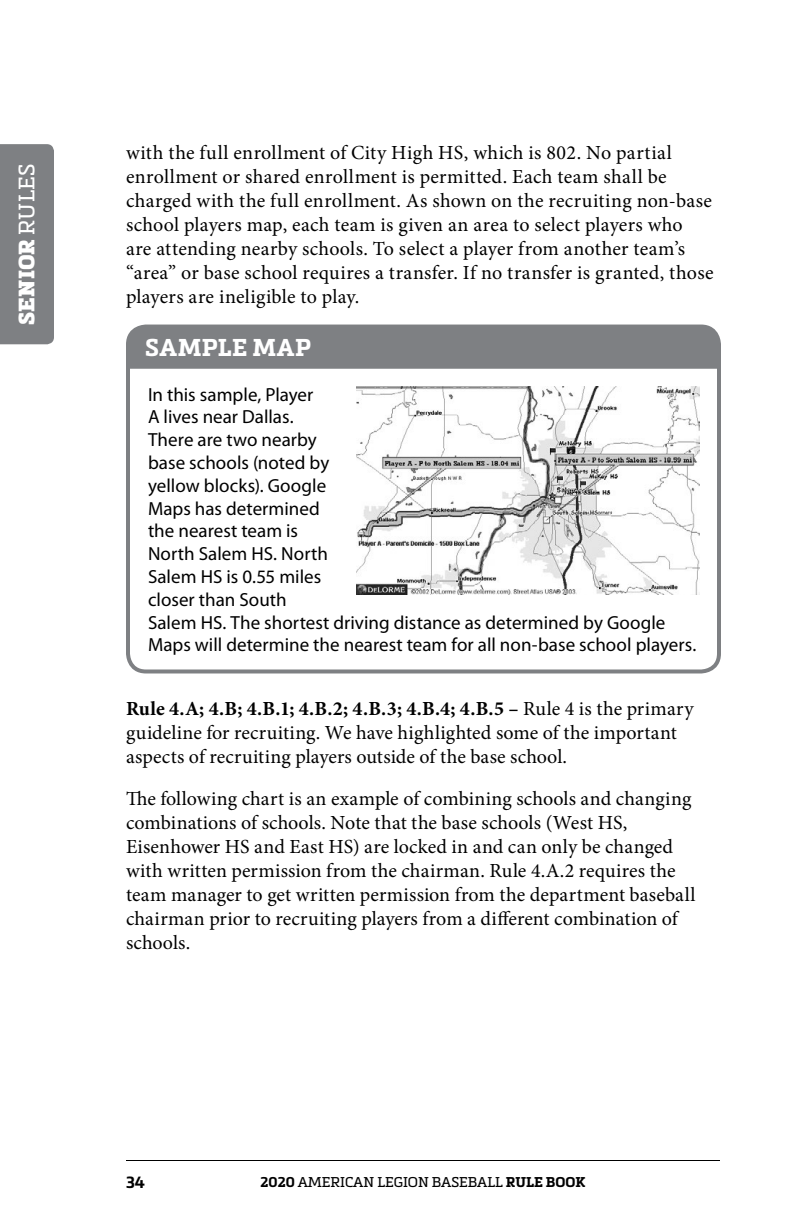
<style>
.page{position:relative;width:792px;height:1224px;background:#fff}
.page>*{position:absolute;margin:0;border:0;box-sizing:border-box;transform-origin:0 0}
.t1{font:700 24px "Metronic Slab Pro";letter-spacing:.025em;color:#fff}
.t2{font:900 22px "Metronic Slab Pro";letter-spacing:.01em;color:#fff}
.Body{font:20px/24px "Minion Pro";letter-spacing:.01em;color:#000}
.t3{font:19px/22.8px "Myriad Pro";color:#000}
.t4{font:700 16px "Metronic Slab Pro";color:#000}
.t5{font:14px "Metronic Slab Pro";color:#000}
.s1{font-weight:400}
.s2{font-weight:700}
</style>
<div class="page">
<hr style="left:126px;top:1160px;width:594px;height:1px;background:#000">
<div style="left:0;top:144px;width:54px;height:200px;background:#7e8083"></div>
<svg style="left:126px;top:371px;width:595px;height:303px"></svg>
<svg style="left:126px;top:324px;width:595px;height:47px;background:#86888a"></svg>
<img style="left:356px;top:386px;width:343px;height:208px">
<p class="t2" style="left:14px;top:325px;width:163px;rotate:-90deg">SENIOR <span class="s1">RULES</span></p>
<p class="Body" style="left:126px;top:140px;width:589px">with the full enrollment of City High HS, which is 802. No partial enrollment or shared enrollment is permitted. Each team shall be charged with the full enrollment. As shown on the recruiting non-base school players map, each team is given an area to select players who<br>are attending nearby schools. To select a player from another team’s “area” or base school requires a transfer. If no transfer is granted, those players are ineligible to play.</p>
<p class="t1" style="left:145px;top:332px;width:168px">SAMPLE MAP</p>
<p class="t3" style="left:148px;top:383px;width:550px">In this sample, Player<br>A lives near Dallas.<br>There are two nearby<br>base schools (noted by<br>yellow blocks). Google<br>Maps has determined<br>the nearest team is<br>North Salem HS. North<br>Salem HS is 0.55 miles<br>closer than South<br>Salem HS. The shortest driving distance as determined by Google<br>Maps will determine the nearest team for all non-base school players.</p>
<p class="Body" style="left:126px;top:697px;width:569px"><span class="s2">Rule 4.A; 4.B; 4.B.1; 4.B.2; 4.B.3; 4.B.4; 4.B.5 –</span> Rule 4 is the primary guideline for recruiting. We have highlighted some of the important aspects of recruiting players outside of the base school.</p>
<p class="Body" style="left:126px;top:787px;width:571px">The following chart is an example of combining schools and changing combinations of schools. Note that the base schools (West HS, Eisenhower HS and East HS) are locked in and can only be changed with written permission from the chairman. Rule 4.A.2 requires the team manager to get written permission from the department baseball chairman prior to recruiting players from a different combination of schools.</p>
<p class="t4" style="left:126px;top:1172px;width:20px">34</p>
<p class="t5" style="left:261px;top:1171px;width:326px"><span class="s2">2020</span> AMERICAN LEGION BASEBALL <span class="s2">RULE BOOK</span></p>
</div>
